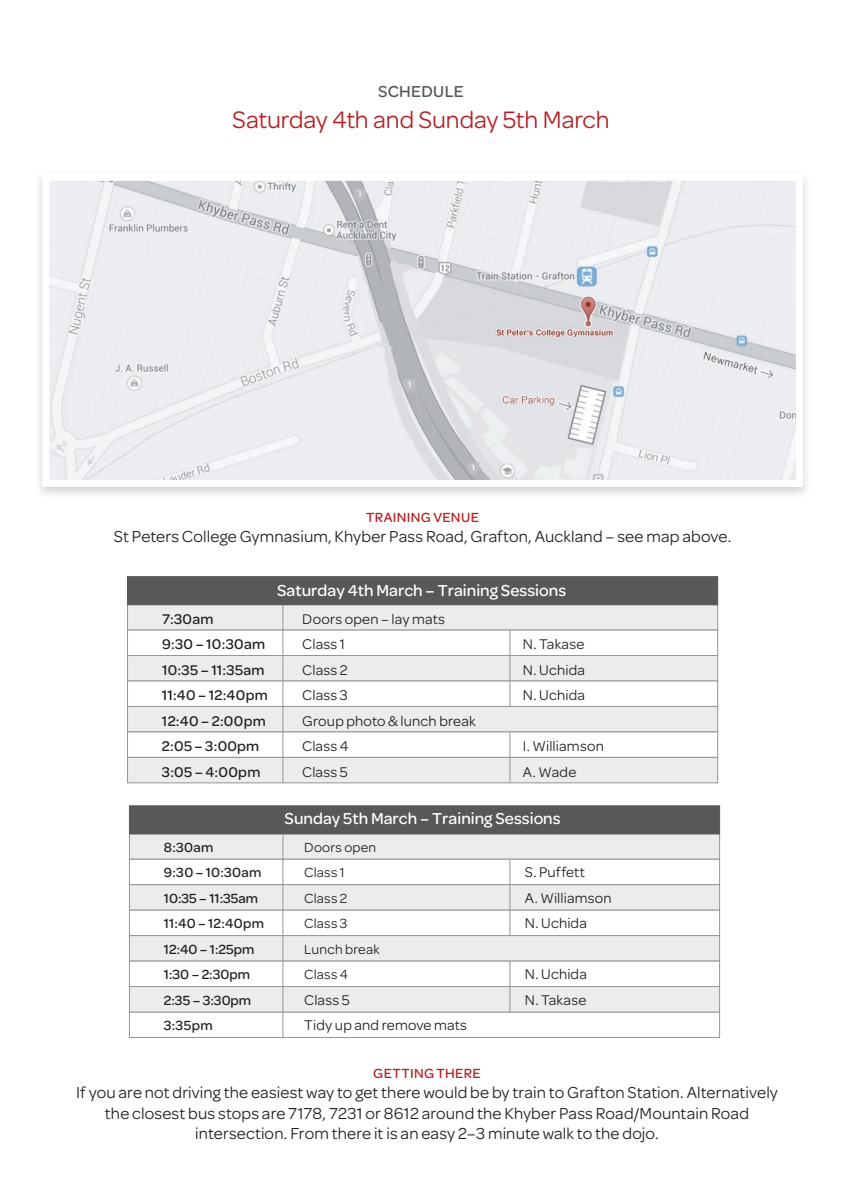
<style>
.page{position:relative;width:842px;height:1191px;background:#fff}
.page>*{position:absolute;margin:0;border:0;box-sizing:border-box;transform-origin:0 0}
.t1{font:25.4px "Omnes";letter-spacing:-.005em;color:#b62024}
.t2{font:17px/20.4px "Omnes";letter-spacing:.01em;color:#231f20;text-align:center}
.t3{font:500 17px "Omnes";color:#fff}
.t4{font:500 17px "Omnes";letter-spacing:.02em;color:#57585a}
.t5{font:15px "Omnes";letter-spacing:.015em;color:#231f20}
.t6{font:500 15px "Omnes";letter-spacing:.02em;color:#231f20}
.t7{font:500 14.2px "Omnes";color:#231f20}
.t8{font:14.2px "Omnes";letter-spacing:.015em;color:#231f20}
.t9{font:500 14.2px "Omnes";letter-spacing:.025em;color:#b62024}
.t10{font:500 14.2px "Omnes";letter-spacing:.025em;color:#231f20}
</style>
<div class="page">
<img style="left:50px;top:182px;width:745px;height:297px">
<div style="left:42px;top:174px;width:761px;height:313px;border:7px solid #fff"></div>
<div style="left:127px;top:604px;width:591px;height:26px;background:#ececec;border:1px solid #939598"></div>
<div style="left:127px;top:576px;width:591px;height:29px;background:#57585a;border:1px solid #57585a"></div>
<div style="left:127px;top:630px;width:591px;height:25px;background:#fff;border:1px solid #939598"></div>
<div style="left:127px;top:655px;width:591px;height:26px;background:#ececec;border:1px solid #939598"></div>
<div style="left:127px;top:681px;width:591px;height:25px;background:#fff;border:1px solid #939598"></div>
<div style="left:127px;top:706px;width:591px;height:26px;background:#ececec;border:1px solid #939598"></div>
<div style="left:127px;top:731px;width:591px;height:26px;background:#fff;border:1px solid #939598"></div>
<div style="left:127px;top:757px;width:591px;height:26px;background:#ececec;border:1px solid #939598"></div>
<div style="left:129px;top:833px;width:591px;height:26px;background:#ececec;border:1px solid #939598"></div>
<div style="left:129px;top:805px;width:591px;height:29px;background:#57585a;border:1px solid #57585a"></div>
<div style="left:129px;top:859px;width:591px;height:26px;background:#fff;border:1px solid #939598"></div>
<div style="left:129px;top:884px;width:591px;height:26px;background:#ececec;border:1px solid #939598"></div>
<div style="left:129px;top:910px;width:591px;height:25px;background:#fff;border:1px solid #939598"></div>
<div style="left:129px;top:935px;width:591px;height:26px;background:#ececec;border:1px solid #939598"></div>
<div style="left:129px;top:961px;width:591px;height:25px;background:#fff;border:1px solid #939598"></div>
<div style="left:129px;top:1011px;width:591px;height:26px;background:#fff;border:1px solid #939598"></div>
<div style="left:129px;top:986px;width:591px;height:26px;background:#ececec;border:1px solid #939598"></div>
<hr style="left:510px;top:859px;width:1px;height:76px;background:#939598">
<hr style="left:510px;top:961px;width:1px;height:51px;background:#939598">
<hr style="left:283px;top:834px;width:1px;height:203px;background:#939598">
<hr style="left:510px;top:630px;width:1px;height:76px;background:#939598">
<hr style="left:510px;top:732px;width:1px;height:51px;background:#939598">
<hr style="left:283px;top:604px;width:1px;height:179px;background:#939598">
<p class="t4" style="left:378px;top:82px;width:87px">SCHEDULE</p>
<h1 class="t1" style="left:232px;top:105px;width:379px">Saturday 4th and Sunday 5th March</h1>
<p class="t9" style="left:366px;top:509px;width:114px">TRAINING VENUE</p>
<p class="t2" style="left:114px;top:526px;width:619px">St Peters College Gymnasium, Khyber Pass Road, Grafton, Auckland – see map above.</p>
<p class="t3" style="left:277px;top:580px;width:290px">Saturday 4th March – Training Sessions</p>
<p class="t6" style="left:162px;top:610px;width:53px">7:30am</p>
<p class="t5" style="left:302px;top:610px;width:144px">Doors open – lay mats</p>
<p class="t6" style="left:162px;top:636px;width:105px">9:30 – 10:30am</p>
<p class="t5" style="left:302px;top:636px;width:44px">Class 1</p>
<p class="t5" style="left:523px;top:636px;width:63px">N. Takase</p>
<p class="t6" style="left:162px;top:661px;width:104px">10:35 – 11:35am</p>
<p class="t5" style="left:302px;top:661px;width:47px">Class 2</p>
<p class="t5" style="left:523px;top:661px;width:64px">N. Uchida</p>
<p class="t6" style="left:162px;top:687px;width:107px">11:40 – 12:40pm</p>
<p class="t5" style="left:302px;top:687px;width:47px">Class 3</p>
<p class="t5" style="left:523px;top:687px;width:64px">N. Uchida</p>
<p class="t6" style="left:162px;top:712px;width:105px">12:40 – 2:00pm</p>
<p class="t5" style="left:302px;top:712px;width:175px">Group photo &amp; lunch break</p>
<p class="t6" style="left:162px;top:738px;width:99px">2:05 – 3:00pm</p>
<p class="t5" style="left:302px;top:738px;width:48px">Class 4</p>
<p class="t5" style="left:523px;top:738px;width:83px">I. Williamson</p>
<p class="t6" style="left:162px;top:763px;width:100px">3:05 – 4:00pm</p>
<p class="t5" style="left:302px;top:763px;width:47px">Class 5</p>
<p class="t5" style="left:523px;top:763px;width:55px">A. Wade</p>
<p class="t3" style="left:285px;top:808px;width:278px">Sunday 5th March – Training Sessions</p>
<p class="t7" style="left:164px;top:839px;width:51px">8:30am</p>
<p class="t8" style="left:304px;top:839px;width:74px">Doors open</p>
<p class="t7" style="left:164px;top:864px;width:99px">9:30 – 10:30am</p>
<p class="t8" style="left:304px;top:864px;width:42px">Class 1</p>
<p class="t5" style="left:525px;top:864px;width:62px">S. Puffett</p>
<p class="t7" style="left:164px;top:890px;width:96px">10:35 – 11:35am</p>
<p class="t8" style="left:304px;top:890px;width:44px">Class 2</p>
<p class="t5" style="left:525px;top:889px;width:88px">A. Williamson</p>
<p class="t10" style="left:164px;top:915px;width:102px">11:40 – 12:40pm</p>
<p class="t8" style="left:304px;top:915px;width:45px">Class 3</p>
<p class="t5" style="left:525px;top:915px;width:64px">N. Uchida</p>
<p class="t7" style="left:164px;top:941px;width:92px">12:40 – 1:25pm</p>
<p class="t8" style="left:304px;top:941px;width:77px">Lunch break</p>
<p class="t7" style="left:164px;top:966px;width:88px">1:30 – 2:30pm</p>
<p class="t8" style="left:304px;top:966px;width:45px">Class 4</p>
<p class="t5" style="left:525px;top:965px;width:64px">N. Uchida</p>
<p class="t7" style="left:164px;top:992px;width:89px">2:35 – 3:30pm</p>
<p class="t5" style="left:304px;top:991px;width:47px">Class 5</p>
<p class="t5" style="left:525px;top:991px;width:63px">N. Takase</p>
<p class="t7" style="left:164px;top:1017px;width:50px">3:35pm</p>
<p class="t5" style="left:304px;top:1016px;width:164px">Tidy up and remove mats</p>
<p class="t9" style="left:373px;top:1065px;width:109px">GETTING THERE</p>
<p class="t2" style="left:76px;top:1082px;width:703px">If you are not driving the easiest way to get there would be by train to Grafton Station. Alternatively the closest bus stops are 7178, 7231 or 8612 around the Khyber Pass Road/Mountain Road intersection. From there it is an easy 2–3 minute walk to the dojo.</p>
</div>
